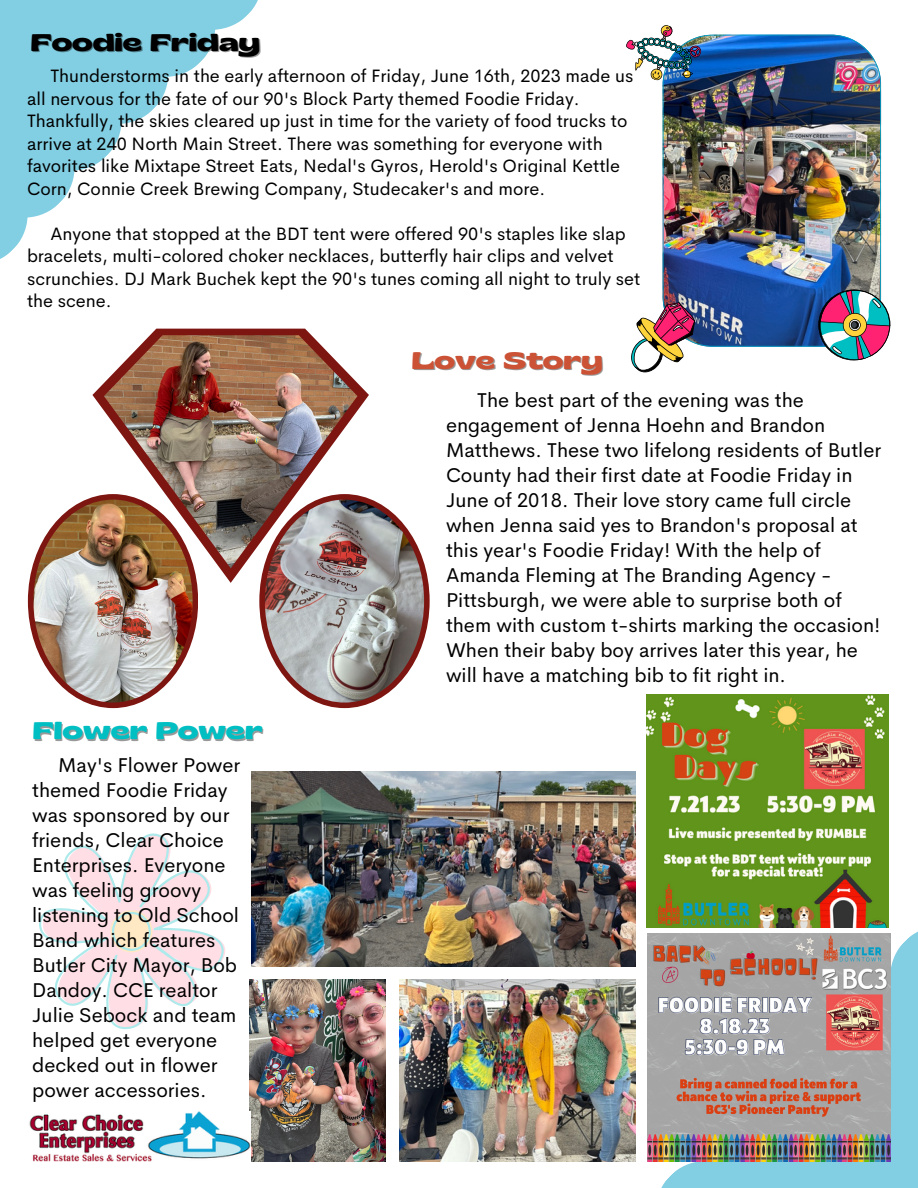
<style>
.page{position:relative;width:918px;height:1188px;background:#fff}
.page>*{position:absolute;margin:0;border:0;box-sizing:border-box;transform-origin:0 0}
.t1{font:600 expanded 24px "Gliker";color:#000}
.t2{font:600 expanded 24px "Gliker";color:#00bfc3}
.t3{font:600 expanded 24px "Gliker";color:#cc5236}
.t4{font:20.1px/25px "Cerebri Sans";color:#000}
.t5{font:18px/22.5px "Cerebri Sans";color:#000}
</style>
<div class="page">
<svg style="left:588px;top:858px;width:330px;height:330px;fill:#82cee2"></svg>
<svg style="left:0;top:0;width:306px;height:329px"></svg>
<svg style="left:92px;top:329px;width:277px;height:254px"></svg>
<img style="left:104px;top:335px;width:253px;height:233px">
<img style="left:28px;top:494px;width:170px;height:214px">
<svg style="left:259px;top:494px;width:170px;height:214px"></svg>
<img style="left:663px;top:35px;width:218px;height:312px">
<svg style="left:818px;top:290px;width:72px;height:70px"></svg>
<img style="left:626px;top:25px;width:77px;height:57px">
<svg style="left:631px;top:302px;width:64px;height:71px"></svg>
<img style="left:648px;top:934px;width:243px;height:227px">
<img style="left:647px;top:694px;width:242px;height:233px">
<svg style="left:39px;top:833px;width:186px;height:197px"></svg>
<img style="left:250px;top:980px;width:136px;height:181px">
<img style="left:400px;top:980px;width:235px;height:181px">
<img style="left:252px;top:771px;width:383px;height:195px">
<img style="left:29px;top:1111px;width:221px;height:51px">
<p class="t1" style="left:31px;top:27px;width:231px">Foodie Friday</p>
<p class="t5" style="left:27px;top:65px;width:608px;text-indent:23px">Thunderstorms in the early afternoon of Friday, June 16th, 2023 made us all nervous for the fate of our 90's Block Party themed Foodie Friday.<br>Thankfully, the skies cleared up just in time for the variety of food trucks to arrive at 240 North Main Street. There was something for everyone with favorites like Mixtape Street Eats, Nedal's Gyros, Herold's Original Kettle Corn, Connie Creek Brewing Company, Studecaker's and more.</p>
<p class="t5" style="left:27px;top:222px;width:615px;text-indent:23px">Anyone that stopped at the BDT tent were offered 90's staples like slap bracelets, multi-colored choker necklaces, butterfly hair clips and velvet scrunchies. DJ Mark Buchek kept the 90's tunes coming all night to truly set the scene.</p>
<p class="t3" style="left:412px;top:345px;width:192px">Love Story</p>
<p class="t2" style="left:33px;top:715px;width:231px">Flower Power</p>
<p class="t4" style="left:32px;top:752px;width:210px;text-indent:26px">May's Flower Power themed Foodie Friday was sponsored by our friends, Clear Choice<br>Enterprises. Everyone was feeling groovy listening to Old School<br>Band which features<br>Butler City Mayor, Bob<br>Dandoy. CCE realtor<br>Julie Sebock and team helped get everyone decked out in flower power accessories.</p>
<p class="t4" style="left:446px;top:387px;width:437px;text-indent:31px">The best part of the evening was the engagement of Jenna Hoehn and Brandon Matthews. These two lifelong residents of Butler County had their first date at Foodie Friday in June of 2018. Their love story came full circle when Jenna said yes to Brandon's proposal at this year's Foodie Friday! With the help of Amanda Fleming at The Branding Agency - Pittsburgh, we were able to surprise both of them with custom t-shirts marking the occasion!<br>When their baby boy arrives later this year, he will have a matching bib to fit right in.</p>
</div>
